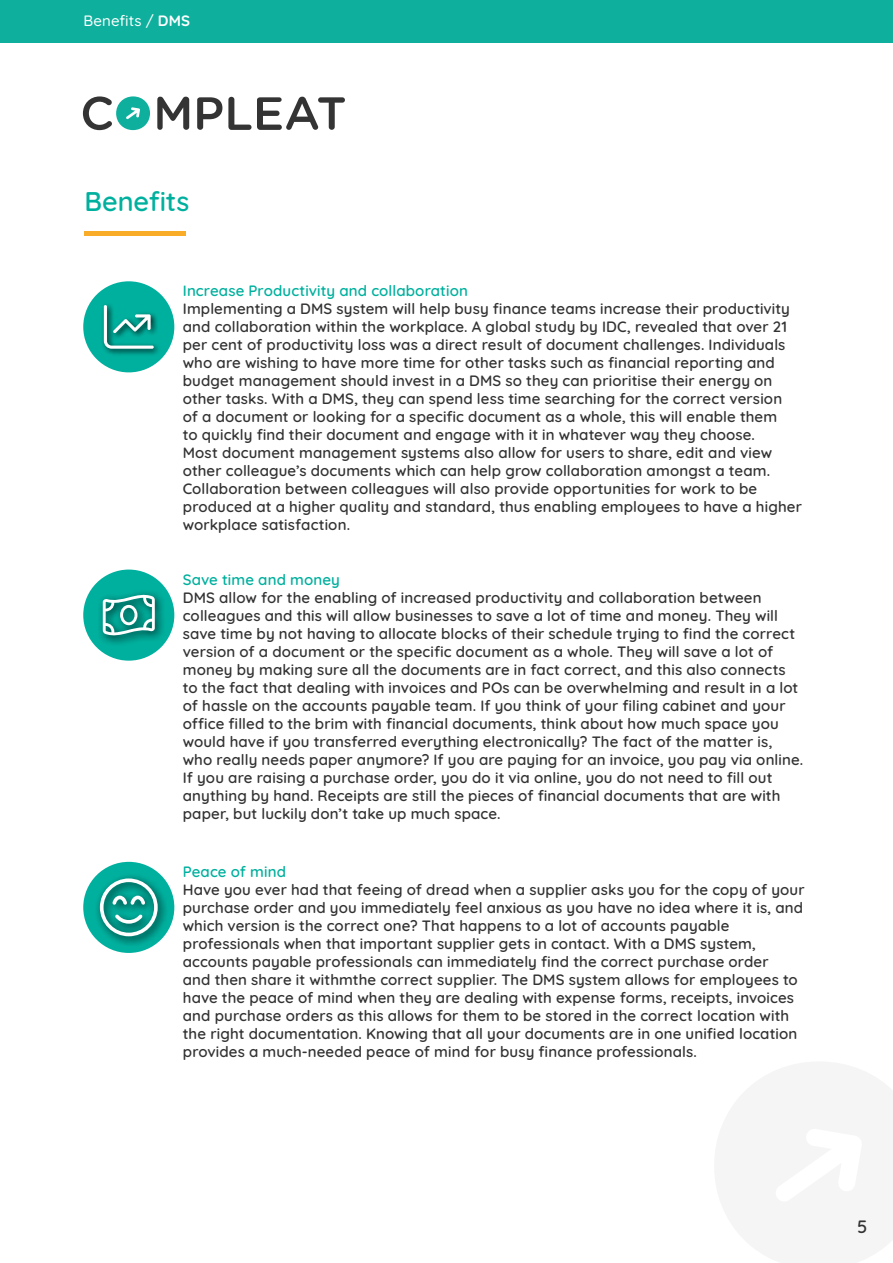
<style>
.page{position:relative;width:893px;height:1263px;background:#fff}
.page>*{position:absolute;margin:0;border:0;box-sizing:border-box;transform-origin:0 0}
.t1{font:300 27px "Quicksand";letter-spacing:-.005em;color:#00b09e}
.t2{font:300 18px "Quicksand";color:#333}
.t3{font:300 15px/18px "Quicksand";letter-spacing:.01em;color:#333}
.t4{font:300 15px "Quicksand";letter-spacing:.01em;color:#00b09e}
.t5{font:300 15px "Quicksand";letter-spacing:.01em;color:#fff}
</style>
<div class="page">
<div style="left:0;top:0;width:893px;height:43px;background:#0eb09d"></div>
<svg style="left:83px;top:96px;width:67px;height:34px"></svg>
<svg style="left:157px;top:97px;width:32px;height:33px"></svg>
<svg style="left:197px;top:97px;width:25px;height:33px"></svg>
<svg style="left:228px;top:97px;width:117px;height:33px"></svg>
<hr style="left:84px;top:231px;width:102px;height:4px;background:#f8ac27">
<div style="left:83px;top:281px;width:91px;height:91px;background:#00b09e;border-radius:50%"></div>
<div style="left:100px;top:303px;width:60px;height:54px;background:#000;opacity:.75"></div>
<svg style="left:104px;top:305px;width:50px;height:44px"></svg>
<div style="left:83px;top:569px;width:91px;height:92px;background:#00b09e;border-radius:50%"></div>
<div style="left:98px;top:590px;width:67px;height:57px;background:#000;opacity:.75"></div>
<svg style="left:103px;top:593px;width:52px;height:44px;background:#52b0a6"></svg>
<div style="left:83px;top:862px;width:91px;height:91px;background:#00b09e;border-radius:50%"></div>
<div style="left:95px;top:873px;width:73px;height:74px;background:#000;opacity:.75"></div>
<svg style="left:100px;top:878px;width:58px;height:58px"></svg>
<p class="t5" style="left:84px;top:9px;width:108px">Benefits / DMS</p>
<h1 class="t1" style="left:84px;top:180px;width:106px">Benefits</h1>
<p class="t4" style="left:183px;top:279px;width:287px">Increase Productivity and collaboration</p>
<p class="t3" style="left:183px;top:298px;width:621px">Implementing a DMS system will help busy finance teams increase their productivity and collaboration within the workplace. A global study by IDC, revealed that over 21 per cent of productivity loss was a direct result of document challenges. Individuals who are wishing to have more time for other tasks such as financial reporting and budget management should invest in a DMS so they can prioritise their energy on other tasks. With a DMS, they can spend less time searching for the correct version<br>of a document or looking for a specific document as a whole, this will enable them<br>to quickly find their document and engage with it in whatever way they choose.<br>Most document management systems also allow for users to share, edit and view other colleague’s documents which can help grow collaboration amongst a team.<br>Collaboration between colleagues will also provide opportunities for work to be produced at a higher quality and standard, thus enabling employees to have a higher workplace satisfaction.</p>
<p class="t4" style="left:183px;top:568px;width:159px">Save time and money</p>
<p class="t3" style="left:183px;top:587px;width:622px">DMS allow for the enabling of increased productivity and collaboration between colleagues and this will allow businesses to save a lot of time and money. They will save time by not having to allocate blocks of their schedule trying to find the correct version of a document or the specific document as a whole. They will save a lot of money by making sure all the documents are in fact correct, and this also connects to the fact that dealing with invoices and POs can be overwhelming and result in a lot of hassle on the accounts payable team. If you think of your filing cabinet and your office filled to the brim with financial documents, think about how much space you would have if you transferred everything electronically? The fact of the matter is, who really needs paper anymore? If you are paying for an invoice, you pay via online.<br>If you are raising a purchase order, you do it via online, you do not need to fill out anything by hand. Receipts are still the pieces of financial documents that are with paper, but luckily don’t take up much space.</p>
<p class="t4" style="left:183px;top:860px;width:105px">Peace of mind</p>
<p class="t3" style="left:183px;top:879px;width:623px">Have you ever had that feeing of dread when a supplier asks you for the copy of your purchase order and you immediately feel anxious as you have no idea where it is, and which version is the correct one? That happens to a lot of accounts payable professionals when that important supplier gets in contact. With a DMS system, accounts payable professionals can immediately find the correct purchase order<br>and then share it withmthe correct supplier. The DMS system allows for employees to have the peace of mind when they are dealing with expense forms, receipts, invoices and purchase orders as this allows for them to be stored in the correct location with the right documentation. Knowing that all your documents are in one unified location provides a much-needed peace of mind for busy finance professionals.</p>
<p class="t2" style="left:857px;top:1212px;width:12px">5</p>
</div>
